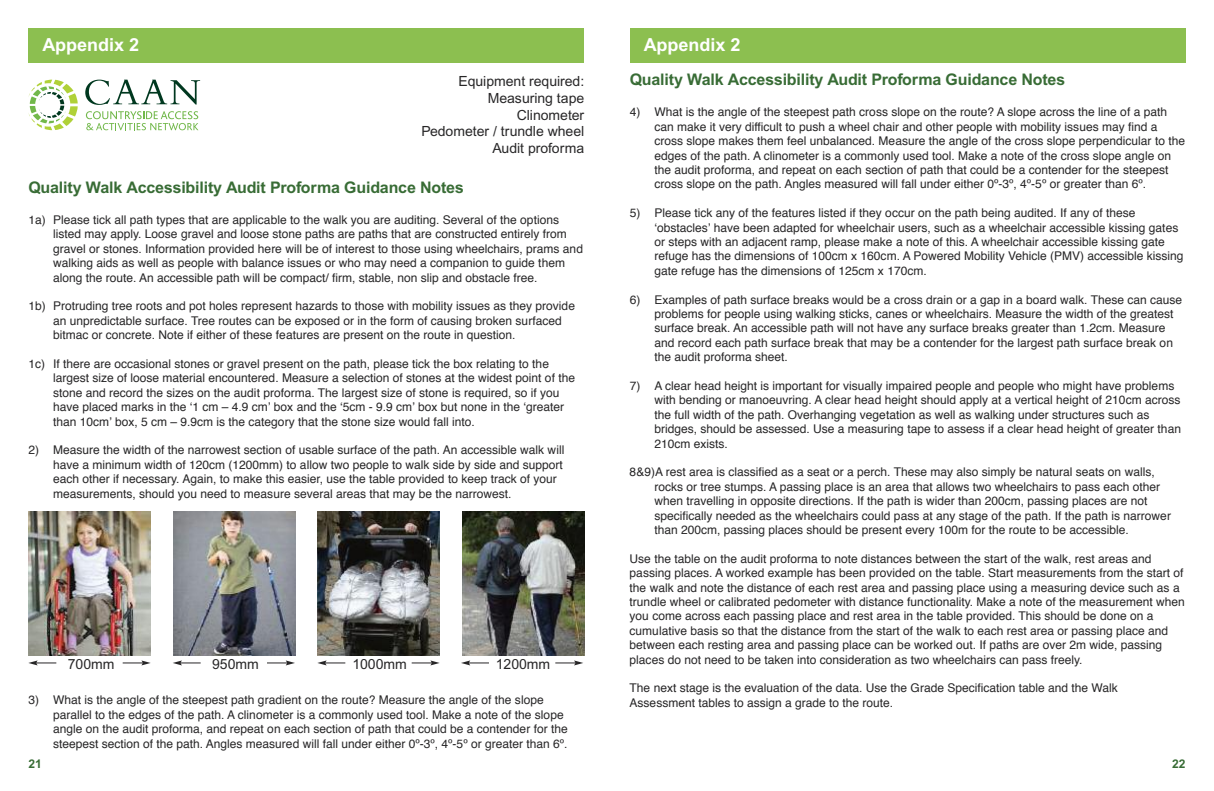
<style>
.page{position:relative;width:1214px;height:791px;background:#fff}
.page>*{position:absolute;margin:0;border:0;box-sizing:border-box;transform-origin:0 0}
.t1{font:700 18px "Arial";color:#fff}
.t2{font:700 16px "Arial";letter-spacing:-.01em;color:#386c35}
.t3{font:14px/16.8px "Arial";color:#272627;text-align:right}
.t4{font:12px/14.4px "Helvetica";color:#272627}
.t5{font:700 12px "Arial";color:#386c35}
</style>
<div class="page">
<div style="left:28px;top:28px;width:556px;height:34px;background:#8cbf50"></div>
<div style="left:629px;top:28px;width:556px;height:34px;background:#8cbf50"></div>
<svg style="left:86px;top:111px;width:112px;height:19px"></svg>
<svg style="left:85px;top:80px;width:115px;height:25px"></svg>
<svg style="left:28px;top:80px;width:50px;height:50px"></svg>
<img style="left:28px;top:512px;width:123px;height:144px">
<img style="left:173px;top:512px;width:122px;height:144px">
<img style="left:317px;top:512px;width:122px;height:144px">
<img style="left:462px;top:512px;width:122px;height:144px">
<svg style="left:28px;top:660px;width:28px;height:5px"></svg>
<svg style="left:123px;top:660px;width:28px;height:5px"></svg>
<svg style="left:173px;top:660px;width:28px;height:5px"></svg>
<svg style="left:267px;top:660px;width:28px;height:5px"></svg>
<svg style="left:317px;top:660px;width:28px;height:5px"></svg>
<svg style="left:411px;top:660px;width:28px;height:5px"></svg>
<svg style="left:461px;top:660px;width:28px;height:5px"></svg>
<svg style="left:555px;top:660px;width:28px;height:5px"></svg>
<h1 class="t1" style="left:42px;top:38px;width:98px">Appendix 2</h1>
<h1 class="t1" style="left:643px;top:38px;width:98px">Appendix 2</h1>
<p class="t3" style="left:421px;top:74px;width:164px">Equipment required:<br>Measuring tape<br>Clinometer<br>Pedometer / trundle wheel<br>Audit proforma</p>
<h2 class="t2" style="left:28px;top:181px;width:437px">Quality Walk Accessibility Audit Proforma Guidance Notes</h2>
<p class="t4" style="left:53px;top:214px;width:531px;text-indent:-25px">1a) Please tick all path types that are applicable to the walk you are auditing. Several of the options listed may apply. Loose gravel and loose stone paths are paths that are constructed entirely from gravel or stones. Information provided here will be of interest to those using wheelchairs, prams and walking aids as well as people with balance issues or who may need a companion to guide them along the route. An accessible path will be compact/ firm, stable, non slip and obstacle free.</p>
<p class="t4" style="left:53px;top:300px;width:523px;text-indent:-25px">1b) Protruding tree roots and pot holes represent hazards to those with mobility issues as they provide an unpredictable surface. Tree routes can be exposed or in the form of causing broken surfaced bitmac or concrete. Note if either of these features are present on the route in question.</p>
<p class="t4" style="left:53px;top:358px;width:523px;text-indent:-25px">1c) If there are occasional stones or gravel present on the path, please tick the box relating to the largest size of loose material encountered. Measure a selection of stones at the widest point of the stone and record the sizes on the audit proforma. The largest size of stone is required, so if you have placed marks in the ‘1 cm – 4.9 cm’ box and the ‘5cm - 9.9 cm’ box but none in the ‘greater than 10cm’ box, 5 cm – 9.9cm is the category that the stone size would fall into.</p>
<p class="t4" style="left:53px;top:444px;width:512px;text-indent:-25px">2) Measure the width of the narrowest section of usable surface of the path. An accessible walk will have a minimum width of 120cm (1200mm) to allow two people to walk side by side and support each other if necessary. Again, to make this easier, use the table provided to keep track of your measurements, should you need to measure several areas that may be the narrowest.</p>
<h2 class="t2" style="left:629px;top:74px;width:437px">Quality Walk Accessibility Audit Proforma Guidance Notes</h2>
<p class="t4" style="left:654px;top:106px;width:532px;text-indent:-25px">4) What is the angle of the steepest path cross slope on the route? A slope across the line of a path can make it very difficult to push a wheel chair and other people with mobility issues may find a cross slope makes them feel unbalanced. Measure the angle of the cross slope perpendicular to the edges of the path. A clinometer is a commonly used tool. Make a note of the cross slope angle on the audit proforma, and repeat on each section of path that could be a contender for the steepest cross slope on the path. Angles measured will fall under either 0º-3º, 4º-5º or greater than 6º.</p>
<p class="t4" style="left:654px;top:207px;width:530px;text-indent:-25px">5) Please tick any of the features listed if they occur on the path being audited. If any of these ‘obstacles’ have been adapted for wheelchair users, such as a wheelchair accessible kissing gates or steps with an adjacent ramp, please make a note of this. A wheelchair accessible kissing gate refuge has the dimensions of 100cm x 160cm. A Powered Mobility Vehicle (PMV) accessible kissing gate refuge has the dimensions of 125cm x 170cm.</p>
<p class="t4" style="left:654px;top:293px;width:529px;text-indent:-25px">6) Examples of path surface breaks would be a cross drain or a gap in a board walk. These can cause problems for people using walking sticks, canes or wheelchairs. Measure the width of the greatest surface break. An accessible path will not have any surface breaks greater than 1.2cm. Measure and record each path surface break that may be a contender for the largest path surface break on the audit proforma sheet.</p>
<p class="t4" style="left:654px;top:379px;width:528px;text-indent:-25px">7) A clear head height is important for visually impaired people and people who might have problems with bending or manoeuvring. A clear head height should apply at a vertical height of 210cm across the full width of the path. Overhanging vegetation as well as walking under structures such as bridges, should be assessed. Use a measuring tape to assess if a clear head height of greater than 210cm exists.</p>
<p class="t4" style="left:654px;top:466px;width:518px;text-indent:-25px">8&amp;9)A rest area is classified as a seat or a perch. These may also simply be natural seats on walls, rocks or tree stumps. A passing place is an area that allows two wheelchairs to pass each other when travelling in opposite directions. If the path is wider than 200cm, passing places are not specifically needed as the wheelchairs could pass at any stage of the path. If the path is narrower than 200cm, passing places should be present every 100m for the route to be accessible.</p>
<p class="t4" style="left:629px;top:552px;width:556px">Use the table on the audit proforma to note distances between the start of the walk, rest areas and passing places. A worked example has been provided on the table. Start measurements from the start of the walk and note the distance of each rest area and passing place using a measuring device such as a trundle wheel or calibrated pedometer with distance functionality. Make a note of the measurement when you come across each passing place and rest area in the table provided. This should be done on a cumulative basis so that the distance from the start of the walk to each rest area or passing place and between each resting area and passing place can be worked out. If paths are over 2m wide, passing places do not need to be taken into consideration as two wheelchairs can pass freely.</p>
<p class="t4" style="left:629px;top:682px;width:489px">The next stage is the evaluation of the data. Use the Grade Specification table and the Walk</p>
<p class="t3" style="left:68px;top:657px;width:48px">700mm</p>
<p class="t3" style="left:212px;top:657px;width:48px">950mm</p>
<p class="t3" style="left:352px;top:657px;width:56px">1000mm</p>
<p class="t3" style="left:496px;top:657px;width:56px">1200mm</p>
<p class="t4" style="left:28px;top:694px;width:517px">3) What is the angle of the steepest path gradient on the route? Measure the angle of the slope</p>
<p class="t4" style="left:629px;top:696px;width:265px">Assessment tables to assign a grade to the route.</p>
<p class="t4" style="left:53px;top:708px;width:516px">parallel to the edges of the path. A clinometer is a commonly used tool. Make a note of the slope angle on the audit proforma, and repeat on each section of path that could be a contender for the steepest section of the path. Angles measured will fall under either 0º-3º, 4º-5º or greater than 6º.</p>
<p class="t5" style="left:28px;top:760px;width:15px">21</p>
<p class="t5" style="left:1172px;top:760px;width:15px">22</p>
</div>
